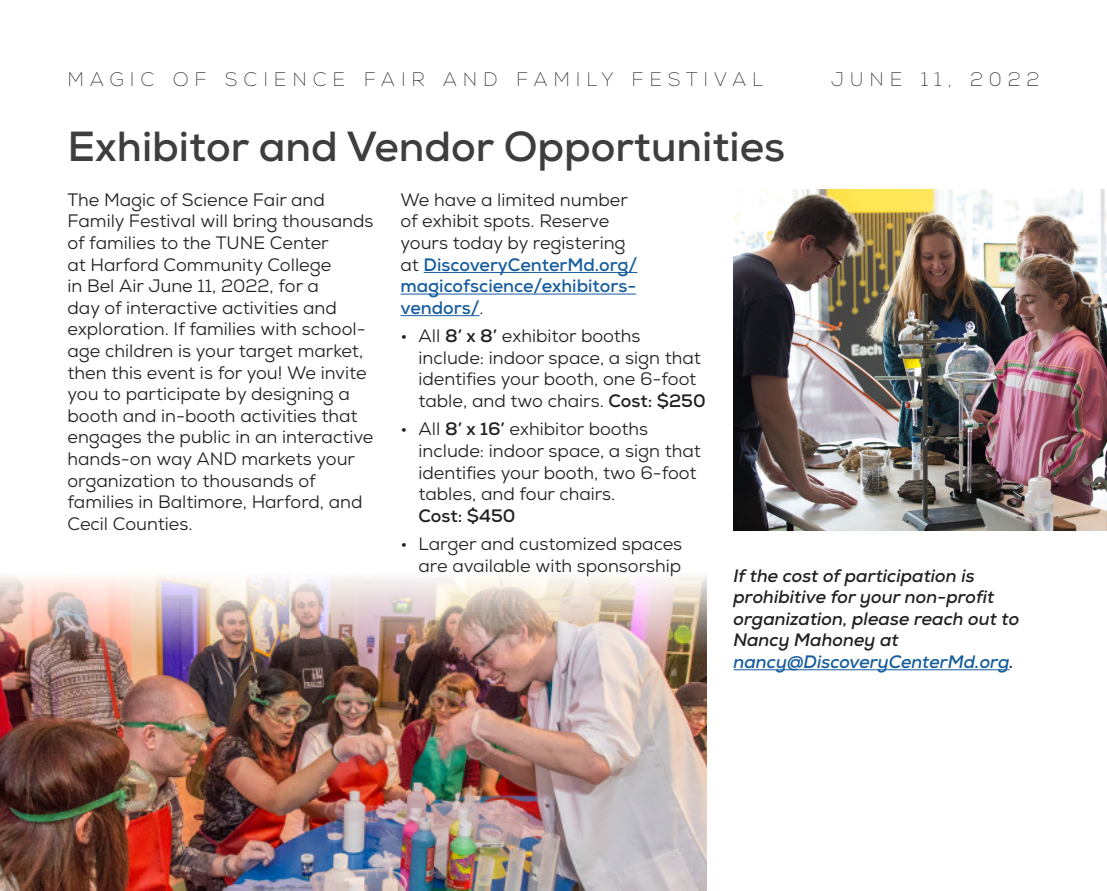
<style>
.page{position:relative;width:1107px;height:891px;background:#fff}
.page>*{position:absolute;margin:0;border:0;box-sizing:border-box;transform-origin:0 0}
.t1{font:700 42px "Nexa";color:#3e3e3f}
.t2{font:100 19.5px "Nexa";letter-spacing:.3em;color:#231f20}
.t3{font:18px/21.6px "Nexa";color:#231f20}
.t4{font:italic 700 18px/21.6px "Nexa";color:#231f20}
.s1{font-weight:700;color:#175d9e}
.s2{font-weight:700}
.s3{color:#175d9e}
</style>
<div class="page">
<img style="left:0;top:575px;width:706px;height:316px">
<hr style="left:424px;top:272px;width:213px;height:1px;background:#175d9e">
<hr style="left:400px;top:294px;width:236px;height:1px;background:#175d9e">
<hr style="left:400px;top:315px;width:80px;height:1px;background:#175d9e">
<img style="left:734px;top:189px;width:373px;height:341px">
<hr style="left:734px;top:669px;width:276px;height:1px;background:#175d9e">
<p class="t2" style="left:68px;top:67px;width:697px">MAGIC OF SCIENCE FAIR AND FAMILY FESTIVAL</p>
<p class="t2" style="left:831px;top:67px;width:210px">JUNE 11, 2022</p>
<p class="t1" style="left:68px;top:119px;width:719px">Exhibitor and Vendor Opportunities</p>
<p class="t3" style="left:68px;top:189px;width:308px">The Magic of Science Fair and<br>Family Festival will bring thousands of families to the TUNE Center<br>at Harford Community College<br>in Bel Air June 11, 2022, for a<br>day of interactive activities and exploration. If families with school&shy;age children is your target market, then this event is for you! We invite you to participate by designing a booth and in-booth activities that engages the public in an interactive hands-on way AND markets your organization to thousands of families in Baltimore, Harford, and<br>Cecil Counties.</p>
<p class="t3" style="left:400px;top:189px;width:238px">We have a limited number of exhibit spots. Reserve yours today by registering at <span class="s1">DiscoveryCenterMd.org/ magicofscience/exhibitors&shy;vendors/</span>.</p>
<p class="t3" style="left:418px;top:325px;width:289px;text-indent:-18px">• All <span class="s2">8’ x 8’</span> exhibitor booths include: indoor space, a sign that identifies your booth, one 6-foot table, and two chairs. <span class="s2">Cost: $250</span></p>
<p class="t3" style="left:418px;top:418px;width:284px;text-indent:-18px">• All <span class="s2">8’ x 16’</span> exhibitor booths include: indoor space, a sign that identifies your booth, two 6-foot tables, and four chairs.<br><span class="s2">Cost: $450</span></p>
<p class="t3" style="left:400px;top:533px;width:283px;text-align:right">• Larger and customized spaces are available with sponsorship</p>
<p class="t4" style="left:734px;top:565px;width:287px">If the cost of participation is prohibitive for your non-profit organization, please reach out to<br>Nancy Mahoney at <span class="s3">nancy@DiscoveryCenterMd.org</span>.</p>
</div>
